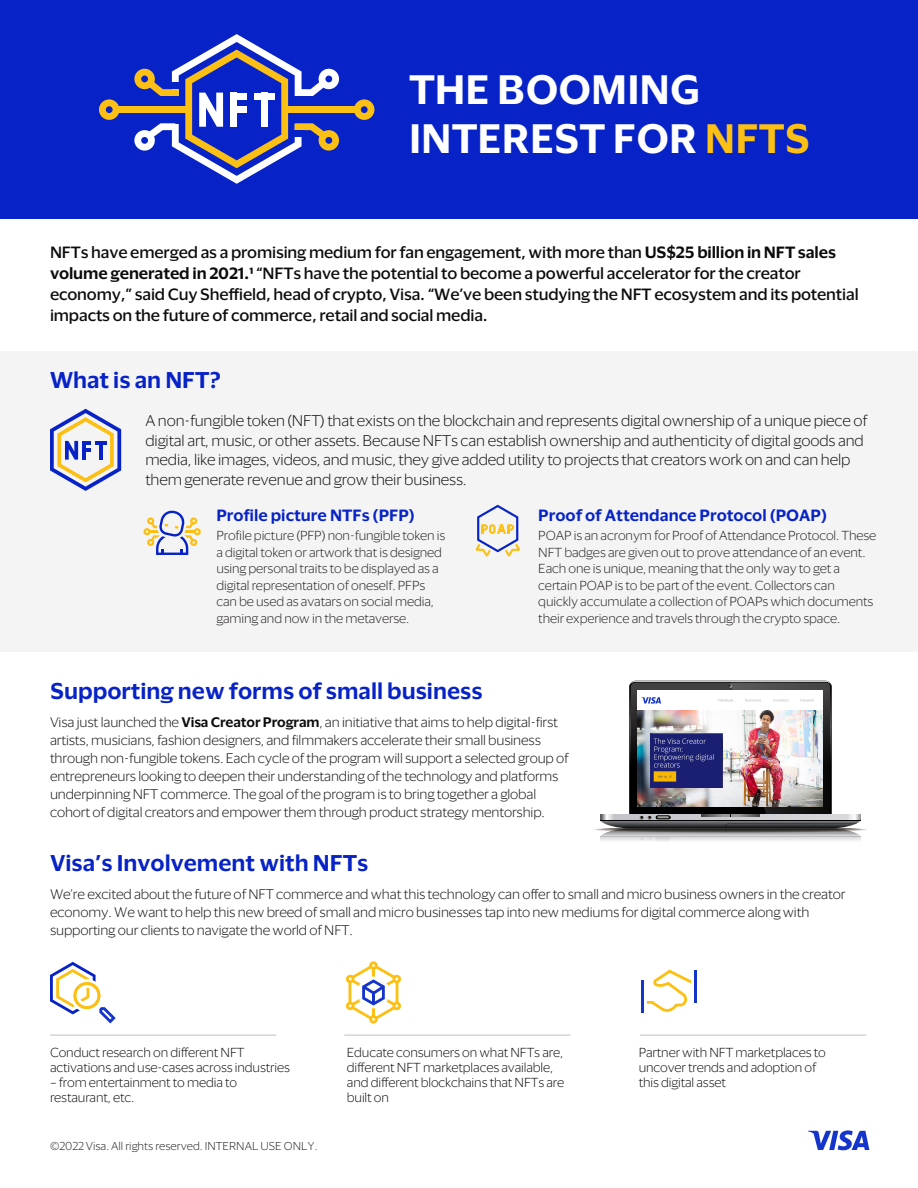
<style>
.page{position:relative;width:918px;height:1188px;background:#fff}
.page>*{position:absolute;margin:0;border:0;box-sizing:border-box;transform-origin:0 0}
.t1{font:600 37.8px/48.9px "Visa Dialect";color:#fff}
.t2{font:600 21px "Visa Dialect";color:#0722c6}
.t3{font:500 15px/21px "Visa Dialect";letter-spacing:-.01em;color:#0c0c0c}
.t4{font:600 15px "Visa Dialect";color:#0722c6}
.t5{font:300 14.25px/19.5px "Visa Dialect";letter-spacing:-.01em;color:#0c0c0c}
.t6{font:300 12.75px/18px "Visa Dialect";letter-spacing:-.01em;color:#0c0c0c}
.t7{font:300 12px/16.5px "Visa Dialect";letter-spacing:-.01em;color:#231f20}
.t8{font:300 12px/15px "Visa Dialect";letter-spacing:-.01em;color:#0c0c0c}
.t9{font:300 10.5px "Visa Dialect";color:#231f20}
.s1{color:#fcc015}
.s2{font-weight:600}
</style>
<div class="page">
<div style="left:0;top:351px;width:918px;height:301px;background:#f4f4f4"></div>
<div style="left:0;top:0;width:918px;height:218px;background:#0722c6"></div>
<svg style="left:808px;top:1130px;width:61px;height:20px"></svg>
<svg style="left:50px;top:409px;width:71px;height:82px"></svg>
<div style="left:116px;top:106px;width:73px;height:7px;background:#fcc015"></div>
<svg style="left:99px;top:99px;width:20px;height:21px"></svg>
<div style="left:285px;top:106px;width:72px;height:7px;background:#fcc015"></div>
<svg style="left:354px;top:99px;width:20px;height:21px"></svg>
<svg style="left:134px;top:34px;width:205px;height:150px"></svg>
<div style="left:168px;top:82px;width:14px;height:7px;background:#0722c6"></div>
<div style="left:291px;top:130px;width:14px;height:7px;background:#0722c6"></div>
<div style="left:600px;top:837px;width:261px;height:5px;background:#fafafa"></div>
<div style="left:596px;top:827px;width:269px;height:5px;background:#cfcac8;border-radius:50%"></div>
<div style="left:599px;top:827px;width:263px;height:5px;background:#c4bebc;border-radius:50%"></div>
<img style="left:600px;top:681px;width:261px;height:160px">
<hr style="left:50px;top:1035px;width:226px;height:1px;background:#c1bfc0">
<hr style="left:344px;top:1035px;width:227px;height:1px;background:#c1bfc0">
<hr style="left:640px;top:1035px;width:226px;height:1px;background:#c1bfc0">
<svg style="left:50px;top:962px;width:66px;height:62px"></svg>
<svg style="left:647px;top:970px;width:44px;height:42px"></svg>
<hr style="left:694px;top:970px;width:3px;height:32px;background:#1434cb">
<hr style="left:641px;top:981px;width:3px;height:32px;background:#1434cb">
<svg style="left:346px;top:961px;width:55px;height:63px"></svg>
<svg style="left:143px;top:510px;width:58px;height:45px"></svg>
<svg style="left:475px;top:504px;width:46px;height:52px"></svg>
<h1 class="t1" style="left:409px;top:63px;width:403px">THE BOOMING<br>INTEREST FOR <span class="s1">NFTS</span></h1>
<p class="t3" style="left:50px;top:241px;width:810px">NFTs have emerged as a promising medium for fan engagement, with more than <span class="s2">US$25 billion in NFT sales volume generated in 2021.1</span> “NFTs have the potential to become a powerful accelerator for the creator economy,” said Cuy Sheffield, head of crypto, Visa. “We’ve been studying the NFT ecosystem and its potential impacts on the future of commerce, retail and social media.</p>
<h2 class="t2" style="left:50px;top:363px;width:172px">What is an NFT?</h2>
<p class="t5" style="left:145px;top:410px;width:723px">A non-fungible token (NFT) that exists on the blockchain and represents digital ownership of a unique piece of digital art, music, or other assets. Because NFTs can establish ownership and authenticity of digital goods and media, like images, videos, and music, they give added utility to projects that creators work on and can help them generate revenue and grow their business.</p>
<p class="t4" style="left:216px;top:503px;width:200px">Profile picture NTFs (PFP)</p>
<p class="t7" style="left:216px;top:527px;width:230px">Profile picture (PFP) non-fungible token is a digital token or artwork that is designed using personal traits to be displayed as a digital representation of oneself. PFPs can be used as avatars on social media, gaming and now in the metaverse.</p>
<h2 class="t2" style="left:50px;top:675px;width:434px">Supporting new forms of small business</h2>
<p class="t4" style="left:538px;top:503px;width:290px">Proof of Attendance Protocol (POAP)</p>
<p class="t7" style="left:538px;top:527px;width:340px">POAP is an acronym for Proof of Attendance Protocol. These NFT badges are given out to prove attendance of an event.<br>Each one is unique, meaning that the only way to get a certain POAP is to be part of the event. Collectors can quickly accumulate a collection of POAPs which documents their experience and travels through the crypto space.</p>
<p class="t6" style="left:50px;top:712px;width:520px">Visa just launched the <span class="s2">Visa Creator Program</span>, an initiative that aims to help digital-first artists, musicians, fashion designers, and filmmakers accelerate their small business through non-fungible tokens. Each cycle of the program will support a selected group of entrepreneurs looking to deepen their understanding of the technology and platforms underpinning NFT commerce. The goal of the program is to bring together a global cohort of digital creators and empower them through product strategy mentorship.</p>
<h2 class="t2" style="left:50px;top:846px;width:320px">Visa’s Involvement with NFTs</h2>
<p class="t6" style="left:50px;top:884px;width:797px">We’re excited about the future of NFT commerce and what this technology can offer to small and micro business owners in the creator economy. We want to help this new breed of small and micro businesses tap into new mediums for digital commerce along with supporting our clients to navigate the world of NFT.</p>
<p class="t8" style="left:50px;top:1044px;width:241px">Conduct research on different NFT activations and use-cases across industries</p>
<p class="t8" style="left:50px;top:1074px;width:189px">– from entertainment to media to restaurant, etc.</p>
<p class="t9" style="left:50px;top:1138px;width:269px">©2022 Visa. All rights reserved. INTERNAL USE ONLY.</p>
<p class="t8" style="left:347px;top:1044px;width:219px">Educate consumers on what NFTs are, different NFT marketplaces available, and different blockchains that NFTs are built on</p>
<p class="t8" style="left:639px;top:1044px;width:189px">Partner with NFT marketplaces to uncover trends and adoption of this digital asset</p>
</div>
